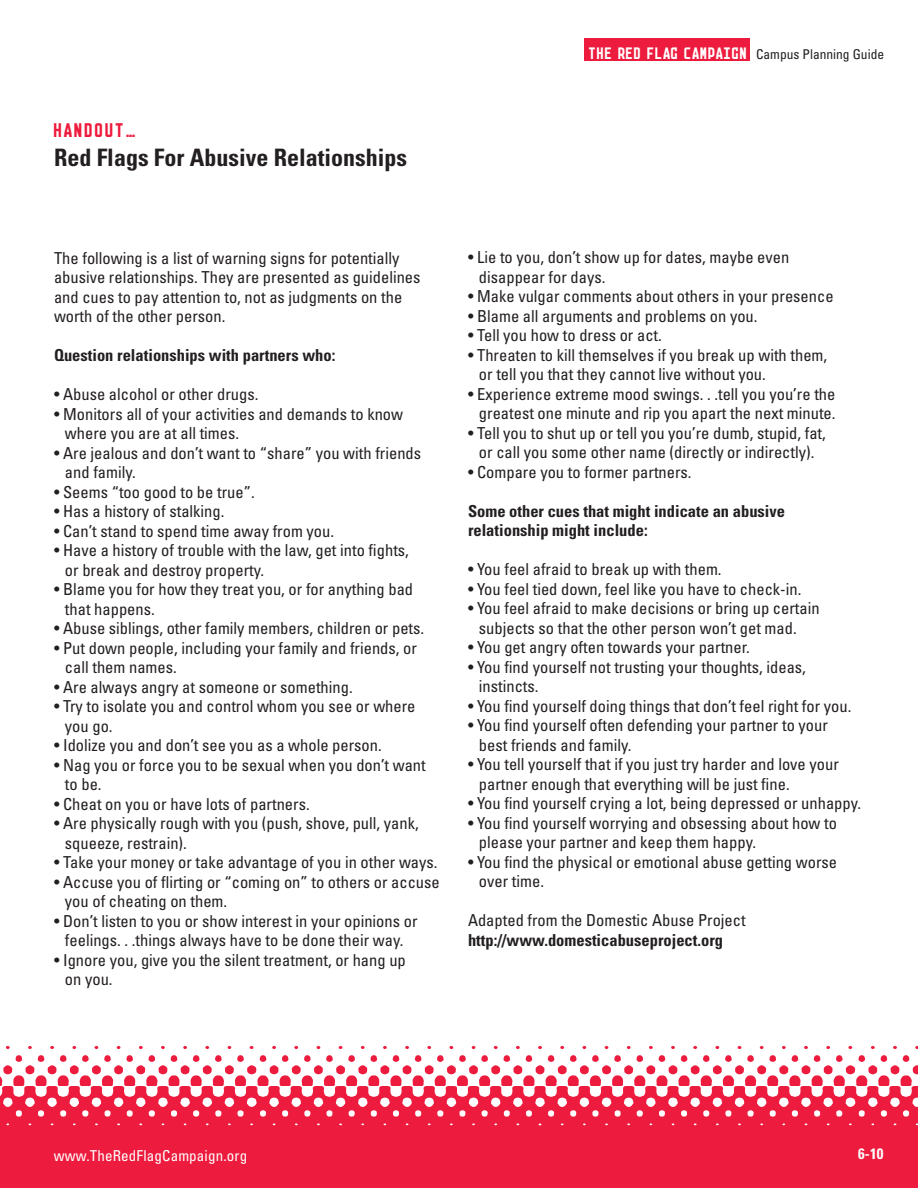
<style>
.page{position:relative;width:918px;height:1188px;background:#fff}
.page>*{position:absolute;margin:0;border:0;box-sizing:border-box;transform-origin:0 0}
.t1{font:700 condensed 24px "Univers LT Std";color:#231f20}
.t2{font:21px "Arete Mono";letter-spacing:-.01em;color:#ed1b3d}
.t3{font:condensed 16.5px "Univers";color:#231f20}
.t4{font:700 condensed 16.5px "Univers LT Std";color:#231f20}
.t5{font:condensed 15px "Univers";letter-spacing:.01em;color:#fff}
.t6{font:700 condensed 15px "Univers LT Std";color:#fff}
.t7{font:condensed 13.5px "Univers";color:#231f20}
.s1{font-family:"Arete Mono";font-stretch:normal;font-size:17.7px;color:#fff}
</style>
<div class="page">
<img style="left:0;top:1045px;width:918px;height:143px">
<div style="left:584px;top:38px;width:166px;height:22px;background:#ed1b3d"></div>
<p class="t2" style="left:54px;top:115px;width:84px">HANDOUT…</p>
<p class="t1" style="left:54px;top:142px;width:355px">Red Flags For Abusive Relationships</p>
<p class="t7" style="left:589px;top:46px;width:297px"><span class="s1">THE RED FLAG CAMPAIGN</span> Campus Planning Guide</p>
<p class="t3" style="left:54px;top:248px;width:347px">The following is a list of warning signs for potentially</p>
<p class="t3" style="left:54px;top:267px;width:368px">abusive relationships. They are presented as guidelines</p>
<p class="t3" style="left:54px;top:287px;width:350px">and cues to pay attention to, not as judgments on the</p>
<p class="t3" style="left:54px;top:306px;width:173px">worth of the other person.</p>
<p class="t4" style="left:54px;top:345px;width:283px">Question relationships with partners who:</p>
<p class="t3" style="left:54px;top:384px;width:206px">• Abuse alcohol or other drugs.</p>
<p class="t3" style="left:54px;top:404px;width:351px">• Monitors all of your activities and demands to know</p>
<p class="t3" style="left:65px;top:423px;width:176px">where you are at all times.</p>
<p class="t3" style="left:54px;top:443px;width:369px">• Are jealous and don’t want to “share” you with friends</p>
<p class="t3" style="left:65px;top:462px;width:72px">and family.</p>
<p class="t3" style="left:54px;top:482px;width:202px">• Seems “too good to be true”.</p>
<p class="t3" style="left:54px;top:501px;width:172px">• Has a history of stalking.</p>
<p class="t3" style="left:54px;top:521px;width:282px">• Can’t stand to spend time away from you.</p>
<p class="t3" style="left:54px;top:540px;width:356px">• Have a history of trouble with the law, get into fights,</p>
<p class="t3" style="left:65px;top:560px;width:201px">or break and destroy property.</p>
<p class="t3" style="left:54px;top:579px;width:361px">• Blame you for how they treat you, or for anything bad</p>
<p class="t3" style="left:65px;top:599px;width:91px">that happens.</p>
<p class="t3" style="left:54px;top:618px;width:372px">• Abuse siblings, other family members, children or pets.</p>
<p class="t3" style="left:54px;top:638px;width:364px">• Put down people, including your family and friends, or</p>
<p class="t3" style="left:65px;top:657px;width:113px">call them names.</p>
<p class="t3" style="left:54px;top:677px;width:300px">• Are always angry at someone or something.</p>
<p class="t3" style="left:54px;top:696px;width:363px">• Try to isolate you and control whom you see or where</p>
<p class="t3" style="left:65px;top:716px;width:49px">you go.</p>
<p class="t3" style="left:54px;top:735px;width:329px">• Idolize you and don’t see you as a whole person.</p>
<p class="t3" style="left:54px;top:755px;width:373px">• Nag you or force you to be sexual when you don’t want</p>
<p class="t3" style="left:65px;top:774px;width:38px">to be.</p>
<p class="t3" style="left:54px;top:794px;width:257px">• Cheat on you or have lots of partners.</p>
<p class="t3" style="left:54px;top:813px;width:366px">• Are physically rough with you (push, shove, pull, yank,</p>
<p class="t3" style="left:65px;top:833px;width:123px">squeeze, restrain).</p>
<p class="t3" style="left:54px;top:852px;width:385px">• Take your money or take advantage of you in other ways.</p>
<p class="t3" style="left:54px;top:872px;width:387px">• Accuse you of flirting or “coming on” to others or accuse</p>
<p class="t3" style="left:65px;top:891px;width:164px">you of cheating on them.</p>
<p class="t3" style="left:54px;top:911px;width:365px">• Don’t listen to you or show interest in your opinions or</p>
<p class="t3" style="left:65px;top:930px;width:340px">feelings. . .things always have to be done their way.</p>
<p class="t3" style="left:54px;top:950px;width:353px">• Ignore you, give you the silent treatment, or hang up</p>
<p class="t3" style="left:65px;top:969px;width:49px">on you.</p>
<p class="t3" style="left:468px;top:247px;width:323px">• Lie to you, don’t show up for dates, maybe even</p>
<p class="t3" style="left:479px;top:267px;width:128px">disappear for days.</p>
<p class="t3" style="left:468px;top:286px;width:367px">• Make vulgar comments about others in your presence</p>
<p class="t3" style="left:468px;top:306px;width:291px">• Blame all arguments and problems on you.</p>
<p class="t3" style="left:468px;top:325px;width:195px">• Tell you how to dress or act.</p>
<p class="t3" style="left:468px;top:345px;width:361px">• Threaten to kill themselves if you break up with them,</p>
<p class="t3" style="left:479px;top:364px;width:288px">or tell you that they cannot live without you.</p>
<p class="t3" style="left:468px;top:384px;width:369px">• Experience extreme mood swings. . .tell you you’re the</p>
<p class="t3" style="left:479px;top:403px;width:358px">greatest one minute and rip you apart the next minute.</p>
<p class="t3" style="left:468px;top:423px;width:359px">• Tell you to shut up or tell you you’re dumb, stupid, fat,</p>
<p class="t3" style="left:479px;top:442px;width:337px">or call you some other name (directly or indirectly).</p>
<p class="t3" style="left:468px;top:462px;width:225px">• Compare you to former partners.</p>
<p class="t4" style="left:468px;top:501px;width:319px">Some other cues that might indicate an abusive</p>
<p class="t4" style="left:468px;top:520px;width:181px">relationship might include:</p>
<p class="t3" style="left:468px;top:559px;width:255px">• You feel afraid to break up with them.</p>
<p class="t3" style="left:468px;top:579px;width:335px">• You feel tied down, feel like you have to check-in.</p>
<p class="t3" style="left:468px;top:598px;width:353px">• You feel afraid to make decisions or bring up certain</p>
<p class="t3" style="left:479px;top:618px;width:319px">subjects so that the other person won’t get mad.</p>
<p class="t3" style="left:468px;top:637px;width:283px">• You get angry often towards your partner.</p>
<p class="t3" style="left:468px;top:657px;width:339px">• You find yourself not trusting your thoughts, ideas,</p>
<p class="t3" style="left:479px;top:676px;width:61px">instincts.</p>
<p class="t3" style="left:468px;top:696px;width:385px">• You find yourself doing things that don’t feel right for you.</p>
<p class="t3" style="left:468px;top:715px;width:361px">• You find yourself often defending your partner to your</p>
<p class="t3" style="left:479px;top:735px;width:154px">best friends and family.</p>
<p class="t3" style="left:468px;top:754px;width:372px">• You tell yourself that if you just try harder and love your</p>
<p class="t3" style="left:479px;top:774px;width:312px">partner enough that everything will be just fine.</p>
<p class="t3" style="left:468px;top:793px;width:395px">• You find yourself crying a lot, being depressed or unhappy.</p>
<p class="t3" style="left:468px;top:813px;width:371px">• You find yourself worrying and obsessing about how to</p>
<p class="t3" style="left:479px;top:832px;width:279px">please your partner and keep them happy.</p>
<p class="t3" style="left:468px;top:852px;width:371px">• You find the physical or emotional abuse getting worse</p>
<p class="t3" style="left:479px;top:871px;width:67px">over time.</p>
<p class="t3" style="left:468px;top:910px;width:279px">Adapted from the Domestic Abuse Project</p>
<p class="t4" style="left:468px;top:930px;width:257px">http://www.domesticabuseproject.org</p>
<p class="t5" style="left:54px;top:1146px;width:195px">www.TheRedFlagCampaign.org</p>
<p class="t6" style="left:858px;top:1144px;width:27px">6-10</p>
</div>
